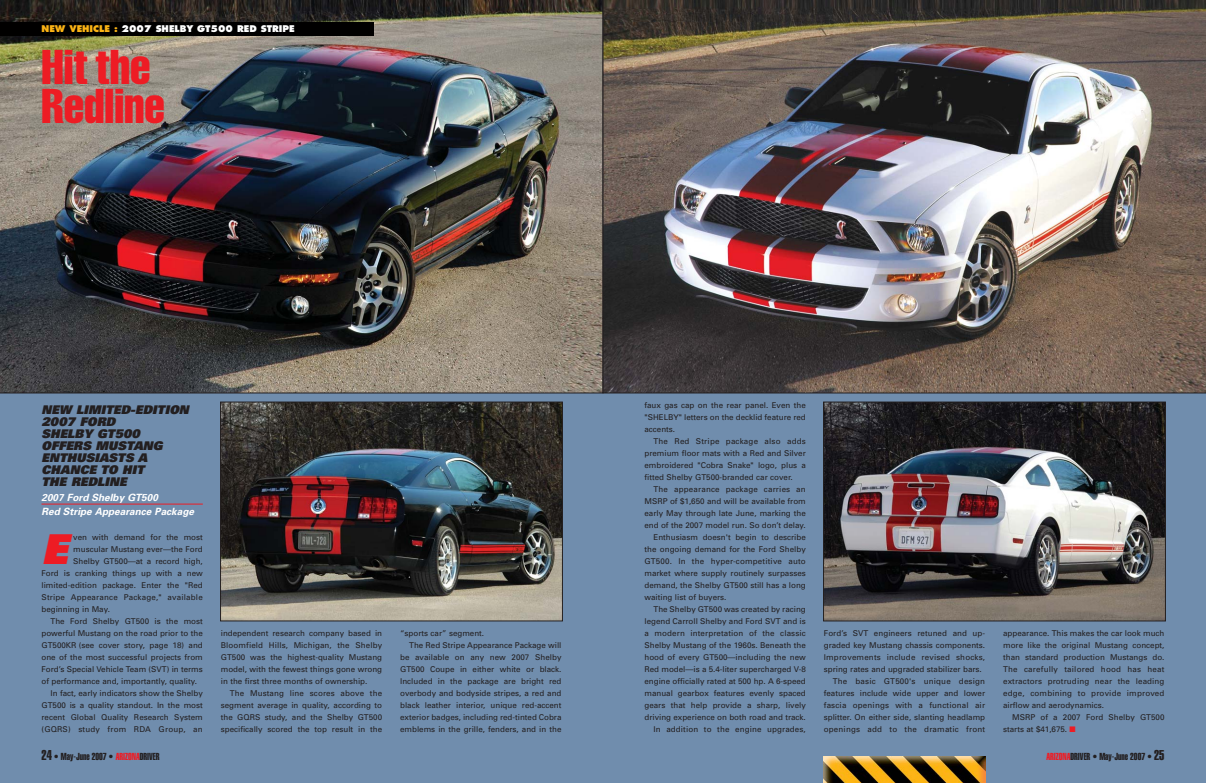
<style>
.page{position:relative;width:1206px;height:783px;background:#708dad}
.page>*{position:absolute;margin:0;border:0;box-sizing:border-box;transform-origin:0 0}
.t1{font:extra-condensed 48px/39px "Helvetica";color:#ed1c24}
.t2{font:italic 900 41.2px "Univers";color:#ed1c24}
.t3{font:italic 900 12px/12px "Univers";color:#231f20}
.t4{font:10px "Helvetica Extra Compressed";color:#231f20}
.t5{font:italic 700 10px/14px "Univers";color:#fff}
.t6{font:800 9px "Futura";color:#fff}
.t7{font:8px/12px "Univers";color:#231f20;text-align:justify}
.t8{font:8px "Univers";letter-spacing:.02em;color:#231f20}
.s1{color:#fcb415}
.s2{font-size:14px}
.s3{color:#ed1c24}
</style>
<div class="page">
<img style="left:824px;top:756px;width:162px;height:27px">
<hr style="left:42px;top:504px;width:161px;height:1px;background:#ed1c24">
<img style="left:0;top:0;width:603px;height:393px">
<img style="left:603px;top:0;width:603px;height:393px">
<div style="left:0;top:22px;width:374px;height:14px;background:#010000"></div>
<img style="left:223px;top:404px;width:338px;height:215px">
<div style="left:221px;top:402px;width:342px;height:219px;border:1px solid #231f20"></div>
<img style="left:825px;top:404px;width:338px;height:215px">
<div style="left:823px;top:402px;width:342px;height:219px;border:1px solid #231f20"></div>
<p class="t6" style="left:42px;top:25px;width:255px"><span class="s1">NEW VEHICLE :</span> 2007 SHELBY GT500 RED STRIPE</p>
<h1 class="t1" style="left:42px;top:51px;width:125px">Hit the<br>Redline</h1>
<h3 class="t3" style="left:42px;top:405px;width:151px">NEW LIMITED-EDITION<br>2007 FORD<br>SHELBY GT500<br>OFFERS MUSTANG<br>ENTHUSIASTS A<br>CHANCE TO HIT<br>THE REDLINE</h3>
<p class="t5" style="left:42px;top:491px;width:156px">2007 Ford Shelby GT500<br>Red Stripe Appearance Package</p>
<h2 class="t2" style="left:42px;top:534px;width:35px">E</h2>
<p class="t7" style="left:73px;top:532px;width:131px">ven with demand for the most</p>
<p class="t7" style="left:73px;top:544px;width:131px">muscular Mustang ever—the Ford</p>
<p class="t7" style="left:73px;top:556px;width:131px">Shelby GT500—at a record high,</p>
<p class="t7" style="left:42px;top:568px;width:163px">Ford is cranking things up with a new</p>
<p class="t7" style="left:42px;top:580px;width:163px">limited-edition package. Enter the "Red</p>
<p class="t8" style="left:42px;top:594px;width:163px">Stripe Appearance Package," available</p>
<p class="t7" style="left:42px;top:604px;width:70px">beginning in May.</p>
<p class="t7" style="left:51px;top:616px;width:154px">The Ford Shelby GT500 is the most</p>
<p class="t7" style="left:42px;top:628px;width:163px">powerful Mustang on the road prior to the</p>
<p class="t7" style="left:42px;top:640px;width:163px">GT500KR (see cover story, page 18) and</p>
<p class="t7" style="left:42px;top:652px;width:163px">one of the most successful projects from</p>
<p class="t7" style="left:42px;top:664px;width:163px">Ford’s Special Vehicle Team (SVT) in terms</p>
<p class="t7" style="left:42px;top:676px;width:157px">of performance and, importantly, quality.</p>
<p class="t7" style="left:51px;top:688px;width:154px">In fact, early indicators show the Shelby</p>
<p class="t7" style="left:42px;top:700px;width:163px">GT500 is a quality standout. In the most</p>
<p class="t7" style="left:42px;top:712px;width:163px">recent Global Quality Research System</p>
<p class="t8" style="left:42px;top:726px;width:163px">(GQRS) study from RDA Group, an</p>
<p class="t4" style="left:42px;top:753px;width:120px"><span class="s2">24</span> • May-June 2007 • <span class="s3">ARIZONA</span>DRIVER</p>
<p class="t7" style="left:221px;top:628px;width:163px">independent research company based in Bloomfield Hills, Michigan, the Shelby GT500 was the highest-quality Mustang model, with the fewest things gone wrong in the first three months of ownership.</p>
<p class="t7" style="left:221px;top:688px;width:163px;text-indent:9px">The Mustang line scores above the segment average in quality, according to the GQRS study, and the Shelby GT500 specifically scored the top result in the</p>
<p class="t7" style="left:400px;top:628px;width:85px">“sports car” segment.</p>
<p class="t7" style="left:409px;top:640px;width:154px">The Red Stripe Appearance Package will</p>
<p class="t7" style="left:400px;top:652px;width:163px">be available on any new 2007 Shelby</p>
<p class="t7" style="left:400px;top:664px;width:163px">GT500 Coupe in either white or black.</p>
<p class="t7" style="left:400px;top:676px;width:163px">Included in the package are bright red</p>
<p class="t7" style="left:400px;top:688px;width:163px">overbody and bodyside stripes, a red and</p>
<p class="t7" style="left:400px;top:700px;width:163px">black leather interior, unique red-accent</p>
<p class="t7" style="left:400px;top:712px;width:163px">exterior badges, including red-tinted Cobra</p>
<p class="t7" style="left:400px;top:724px;width:163px">emblems in the grille, fenders, and in the</p>
<p class="t7" style="left:644px;top:400px;width:163px">faux gas cap on the rear panel. Even the "SHELBY" letters on the decklid feature red accents.</p>
<p class="t7" style="left:644px;top:436px;width:163px;text-indent:9px">The Red Stripe package also adds premium floor mats with a Red and Silver embroidered "Cobra Snake" logo, plus a fitted Shelby GT500-branded car cover.</p>
<p class="t8" style="left:653px;top:486px;width:154px">The appearance package carries an</p>
<p class="t7" style="left:644px;top:496px;width:163px">MSRP of $1,650 and will be available from</p>
<p class="t7" style="left:644px;top:508px;width:163px">early May through late June, marking the</p>
<p class="t7" style="left:644px;top:520px;width:163px">end of the 2007 model run. So don’t delay.</p>
<p class="t7" style="left:653px;top:532px;width:154px">Enthusiasm doesn't begin to describe</p>
<p class="t7" style="left:644px;top:544px;width:163px">the ongoing demand for the Ford Shelby</p>
<p class="t8" style="left:644px;top:558px;width:163px">GT500. In the hyper-competitive auto</p>
<p class="t7" style="left:644px;top:568px;width:163px">market where supply routinely surpasses</p>
<p class="t7" style="left:644px;top:580px;width:163px">demand, the Shelby GT500 still has a long</p>
<p class="t7" style="left:644px;top:592px;width:83px">waiting list of buyers.</p>
<p class="t7" style="left:653px;top:604px;width:154px">The Shelby GT500 was created by racing</p>
<p class="t7" style="left:644px;top:616px;width:163px">legend Carroll Shelby and Ford SVT and is</p>
<p class="t7" style="left:644px;top:628px;width:163px">a modern interpretation of the classic</p>
<p class="t7" style="left:644px;top:640px;width:163px">Shelby Mustang of the 1960s. Beneath the</p>
<p class="t7" style="left:644px;top:652px;width:163px">hood of every GT500—including the new</p>
<p class="t7" style="left:644px;top:664px;width:163px">Red model—is a 5.4-liter supercharged V-8</p>
<p class="t7" style="left:644px;top:676px;width:163px">engine officially rated at 500 hp. A 6-speed</p>
<p class="t7" style="left:644px;top:688px;width:163px">manual gearbox features evenly spaced</p>
<p class="t7" style="left:644px;top:700px;width:163px">gears that help provide a sharp, lively</p>
<p class="t7" style="left:644px;top:712px;width:163px">driving experience on both road and track.</p>
<p class="t7" style="left:653px;top:724px;width:154px">In addition to the engine upgrades,</p>
<p class="t7" style="left:824px;top:628px;width:163px">Ford’s SVT engineers retuned and up-</p>
<p class="t7" style="left:824px;top:640px;width:163px">graded key Mustang chassis components.</p>
<p class="t8" style="left:824px;top:654px;width:163px">Improvements include revised shocks,</p>
<p class="t7" style="left:824px;top:664px;width:159px">spring rates and upgraded stabilizer bars.</p>
<p class="t8" style="left:833px;top:678px;width:154px">The basic GT500's unique design</p>
<p class="t7" style="left:824px;top:688px;width:163px">features include wide upper and lower</p>
<p class="t8" style="left:824px;top:702px;width:163px">fascia openings with a functional air</p>
<p class="t7" style="left:824px;top:712px;width:163px">splitter. On either side, slanting headlamp</p>
<p class="t8" style="left:824px;top:726px;width:163px">openings add to the dramatic front</p>
<p class="t7" style="left:1003px;top:628px;width:163px">appearance. This makes the car look much more like the original Mustang concept, than standard production Mustangs do.<br>The carefully tailored hood has heat extractors protruding near the leading edge, combining to provide improved airflow and aerodynamics.</p>
<p class="t7" style="left:1003px;top:712px;width:163px;text-indent:9px">MSRP of a 2007 Ford Shelby GT500 starts at $41,675. <span class="s3">■</span></p>
<p class="t4" style="left:1046px;top:753px;width:120px"><span class="s3">ARIZONA</span>DRIVER • May-June 2007 • <span class="s2">25</span></p>
</div>
